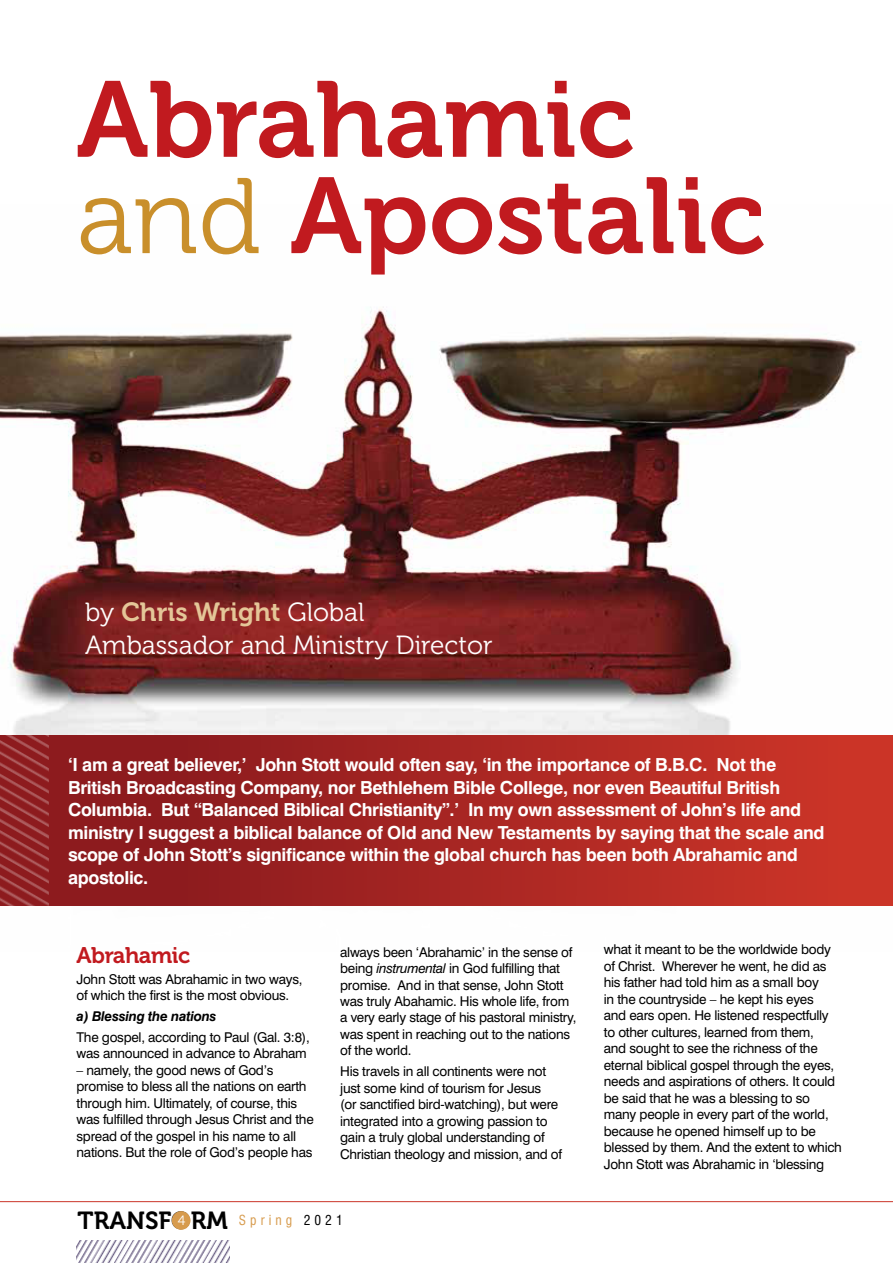
<style>
.page{position:relative;width:893px;height:1263px;background:#fff}
.page>*{position:absolute;margin:0;border:0;box-sizing:border-box;transform-origin:0 0}
.t1{font:106.95px/96.3px "Museo 700";color:#c11a1f}
.t2{font:26.25px "Museo 300";color:#fff}
.t3{font:26.25px "Museo 700";color:#e4c698}
.t4{font:24.6px "Museo 700";color:#000}
.t5{font:22.5px "Museo 700";letter-spacing:-.02em;color:#c11a1f}
.t6{font:700 18px/22.5px "Swiss 721 BT";letter-spacing:-.02em;color:#fff}
.t7{font:13.5px/16.5px "Swiss 721 BT";letter-spacing:-.02em;color:#000}
.t8{font:italic 700 13.5px "Swiss 721 BT";letter-spacing:-.02em;color:#000}
.s1{font-family:"Museo 300";color:#c98f2b}
.s2{font-family:"Museo 300";color:#fff}
.s3{font-style:italic}
</style>
<div class="page">
<img style="left:0;top:307px;width:893px;height:429px">
<hr style="left:0;top:1201px;width:893px;height:1px;background:#cb3427">
<div style="left:172px;top:1211px;width:18px;height:19px;background:#d79b4d;border-radius:50%"></div>
<img style="left:76px;top:1240px;width:154px;height:23px">
<div style="left:0;top:736px;width:893px;height:170px;background:linear-gradient(to right,#80161c,#ce3528)"></div>
<img style="left:0;top:733px;width:49px;height:173px">
<h1 class="t1" style="left:77px;top:73px;width:690px">Abrahamic <span class="s1">and</span> Apostalic</h1>
<h2 class="t3" style="left:85px;top:597px;width:281px"><span class="s2">by</span> Chris Wright <span class="s2">Global</span></h2>
<h2 class="t2" style="left:85px;top:630px;width:409px">Ambassador and Ministry Director</h2>
<p class="t6" style="left:68px;top:753px;width:758px">‘I am a great believer,’ John Stott would often say, ‘in the importance of B.B.C. Not the British Broadcasting Company, nor Bethlehem Bible College, nor even Beautiful British Columbia. But “Balanced Biblical Christianity”.’ In my own assessment of John’s life and ministry I suggest a biblical balance of Old and New Testaments by saying that the scale and scope of John Stott’s significance within the global church has been both Abrahamic and apostolic.</p>
<h3 class="t5" style="left:77px;top:943px;width:115px">Abrahamic</h3>
<p class="t7" style="left:77px;top:971px;width:227px">John Stott was Abrahamic in two ways, of which the first is the most obvious.</p>
<p class="t8" style="left:77px;top:1008px;width:142px">a) Blessing the nations</p>
<p class="t7" style="left:77px;top:1029px;width:235px">The gospel, according to Paul (Gal. 3:8), was announced in advance to Abraham</p>
<p class="t7" style="left:77px;top:1062px;width:239px">– namely, the good news of God’s promise to bless all the nations on earth through him. Ultimately, of course, this was fulfilled through Jesus Christ and the spread of the gospel in his name to all nations. But the role of God’s people has</p>
<p class="t7" style="left:340px;top:943px;width:238px">always been ‘Abrahamic’ in the sense of being <span class="s3">instrumental</span> in God fulfilling that promise. And in that sense, John Stott was truly Abahamic. His whole life, from a very early stage of his pastoral ministry, was spent in reaching out to the nations of the world.</p>
<p class="t7" style="left:340px;top:1063px;width:223px">His travels in all continents were not just some kind of tourism for Jesus<br>(or sanctified bird-watching), but were integrated into a growing passion to gain a truly global understanding of Christian theology and mission, and of</p>
<h3 class="t4" style="left:78px;top:1207px;width:267px">TRANSFO<sup>4</sup>RM <sup>Spring</sup> <sup>2021</sup></h3>
<p class="t7" style="left:604px;top:941px;width:240px">what it meant to be the worldwide body of Christ. Wherever he went, he did as his father had told him as a small boy<br>in the countryside – he kept his eyes<br>and ears open. He listened respectfully to other cultures, learned from them,<br>and sought to see the richness of the eternal biblical gospel through the eyes, needs and aspirations of others. It could be said that he was a blessing to so many people in every part of the world, because he opened himself up to be blessed by them. And the extent to which John Stott was Abrahamic in ‘blessing</p>
</div>
